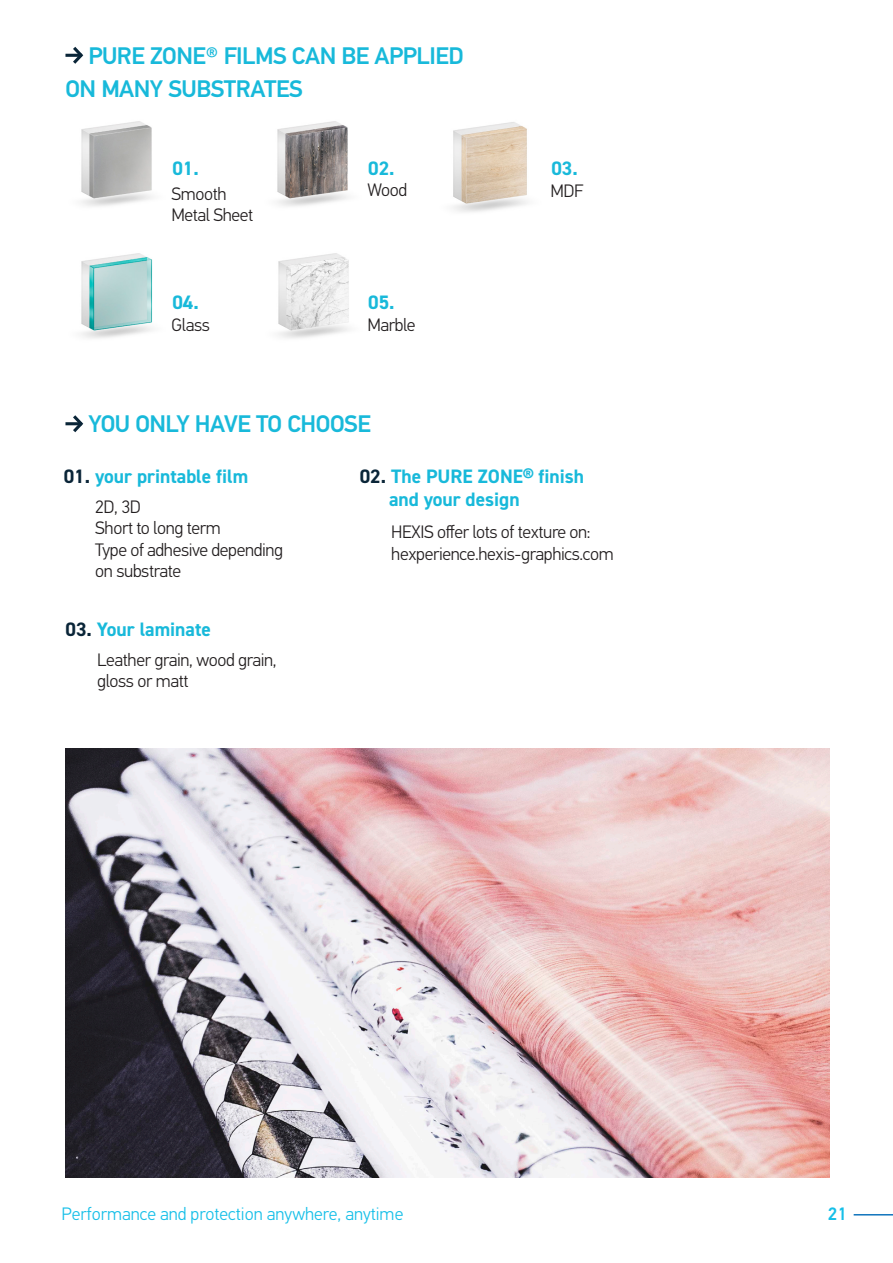
<style>
.page{position:relative;width:893px;height:1263px;background:#fff}
.page>*{position:absolute;margin:0;border:0;box-sizing:border-box;transform-origin:0 0}
.t1{font:500 24px/33px "PF Din Text Pro";letter-spacing:-.02em;color:#18b9da}
.t2{font:700 19.5px/23.4px "DIN2014";color:#18b9da}
.t3{font:300 18px/21.6px "PF Din Text Pro";letter-spacing:-.02em;color:#231f20}
.t4{font:300 18px "PF Din Text Pro";color:#16bfe8}
.t5{font:500 18px "PF Din Text Pro";color:#16bfe8}
.s1{color:#0a2538}
</style>
<div class="page">
<img style="left:65px;top:748px;width:764px;height:430px">
<hr style="left:65px;top:54px;width:17px;height:3px;background:#0a2538">
<svg style="left:70px;top:46px;width:14px;height:18px"></svg>
<hr style="left:65px;top:422px;width:17px;height:3px;background:#0a2538">
<svg style="left:70px;top:415px;width:14px;height:18px"></svg>
<img style="left:81px;top:121px;width:71px;height:85px">
<img style="left:277px;top:121px;width:71px;height:85px">
<img style="left:453px;top:122px;width:75px;height:90px">
<img style="left:278px;top:253px;width:71px;height:85px">
<img style="left:81px;top:253px;width:72px;height:85px">
<hr style="left:854px;top:1214px;width:39px;height:1px;background:#1074bc">
<p class="t1" style="left:65px;top:39px;width:400px;text-indent:23px">PURE ZONE® FILMS CAN BE APPLIED<br>ON MANY SUBSTRATES</p>
<p class="t2" style="left:172px;top:156px;width:28px">01.</p>
<p class="t2" style="left:368px;top:156px;width:28px">02.</p>
<p class="t3" style="left:172px;top:183px;width:57px">Smooth</p>
<p class="t3" style="left:172px;top:205px;width:83px">Metal Sheet</p>
<p class="t3" style="left:367px;top:180px;width:41px">Wood</p>
<p class="t2" style="left:172px;top:290px;width:28px">04.</p>
<p class="t2" style="left:368px;top:291px;width:28px">05.</p>
<p class="t3" style="left:172px;top:314px;width:40px">Glass</p>
<p class="t3" style="left:367px;top:315px;width:50px">Marble</p>
<p class="t1" style="left:88px;top:408px;width:284px">YOU ONLY HAVE TO CHOOSE</p>
<p class="t2" style="left:551px;top:156px;width:28px">03.</p>
<p class="t3" style="left:551px;top:180px;width:34px">MDF</p>
<p class="t2" style="left:64px;top:464px;width:186px"><span class="s1">01.</span> your printable film</p>
<p class="t2" style="left:389px;top:464px;width:197px;text-indent:-29px"><span class="s1">02.</span> The PURE ZONE® finish and your design</p>
<p class="t3" style="left:95px;top:496px;width:189px">2D, 3D<br>Short to long term<br>Type of adhesive depending on substrate</p>
<p class="t3" style="left:391px;top:521px;width:224px">HEXIS offer lots of texture on: hexperience.hexis-graphics.com</p>
<p class="t2" style="left:65px;top:618px;width:147px"><span class="s1">03.</span> Your laminate</p>
<p class="t3" style="left:97px;top:649px;width:181px">Leather grain, wood grain, gloss or matt</p>
<p class="t4" style="left:62px;top:1204px;width:343px">Performance and protection anywhere, anytime</p>
<p class="t5" style="left:828px;top:1203px;width:20px">21</p>
</div>
